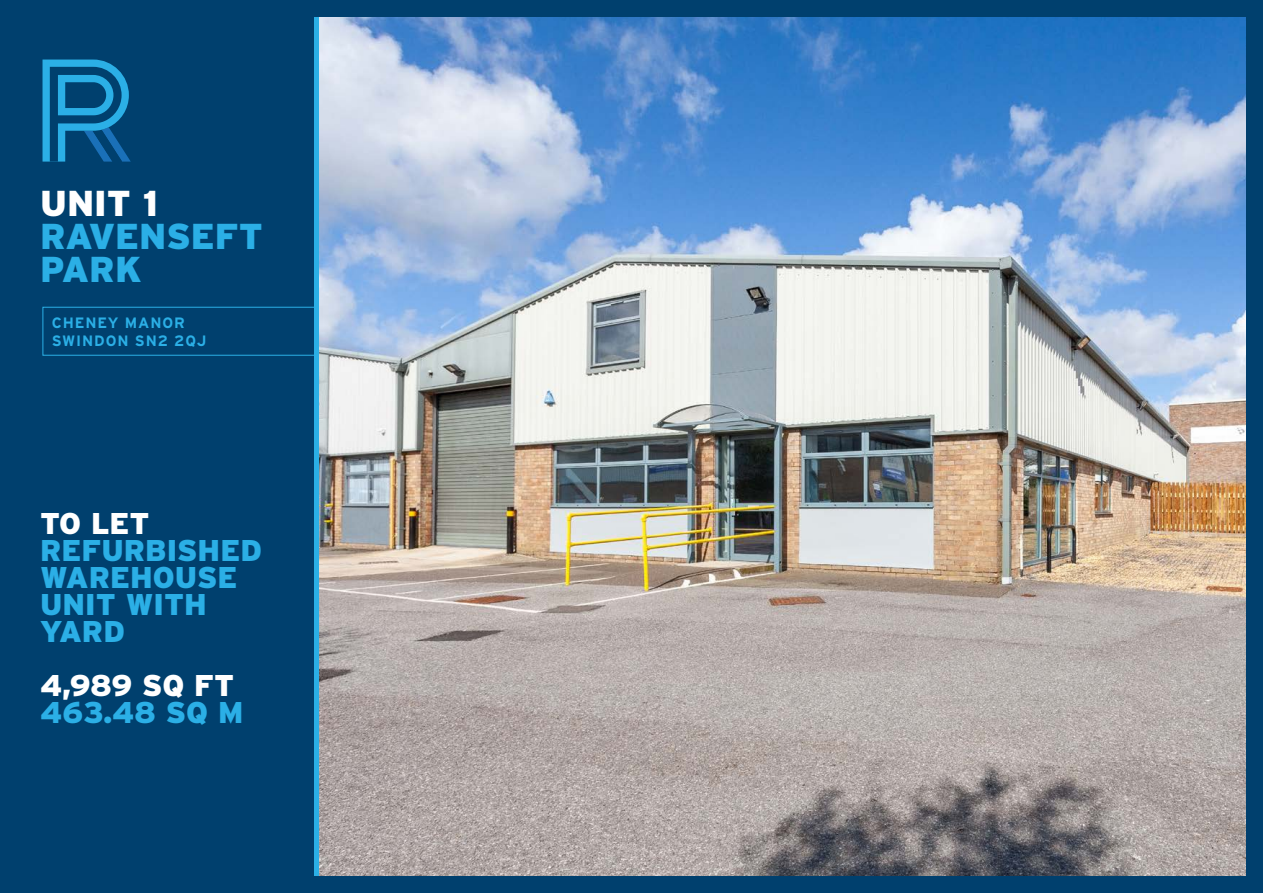
<style>
.page{position:relative;width:1263px;height:893px;background:#00406e}
.page>*{position:absolute;margin:0;border:0;box-sizing:border-box;transform-origin:0 0}
.t1{font:900 36px/33px "Interstate";color:#2bafe6}
.t2{font:900 36px "Interstate";color:#fff}
.t3{font:900 30px/27px "Interstate";color:#2bafe6}
.t4{font:900 30px "Interstate";letter-spacing:-.005em;color:#fff}
.t5{font:700 15px/18px "Interstate";letter-spacing:.06em;color:#2bafe6}
</style>
<div class="page">
<div style="left:43px;top:307px;width:315px;height:49px;border:1px solid #2bafe6"></div>
<svg style="left:43px;top:60px;width:88px;height:102px"></svg>
<img style="left:319px;top:17px;width:927px;height:859px">
<hr style="left:315px;top:17px;width:4px;height:859px;background:#2bafe6">
<p class="t2" style="left:40px;top:183px;width:119px">UNIT 1</p>
<p class="t1" style="left:40px;top:219px;width:224px">RAVENSEFT<br>PARK</p>
<p class="t5" style="left:52px;top:314px;width:156px">CHENEY MANOR<br>SWINDON SN2 2QJ</p>
<p class="t4" style="left:40px;top:506px;width:111px">TO LET</p>
<p class="t3" style="left:40px;top:537px;width:223px">REFURBISHED<br>WAREHOUSE<br>UNIT WITH<br>YARD</p>
<p class="t4" style="left:40px;top:668px;width:196px">4,989 SQ FT</p>
<p class="t3" style="left:40px;top:699px;width:205px">463.48 SQ M</p>
</div>
